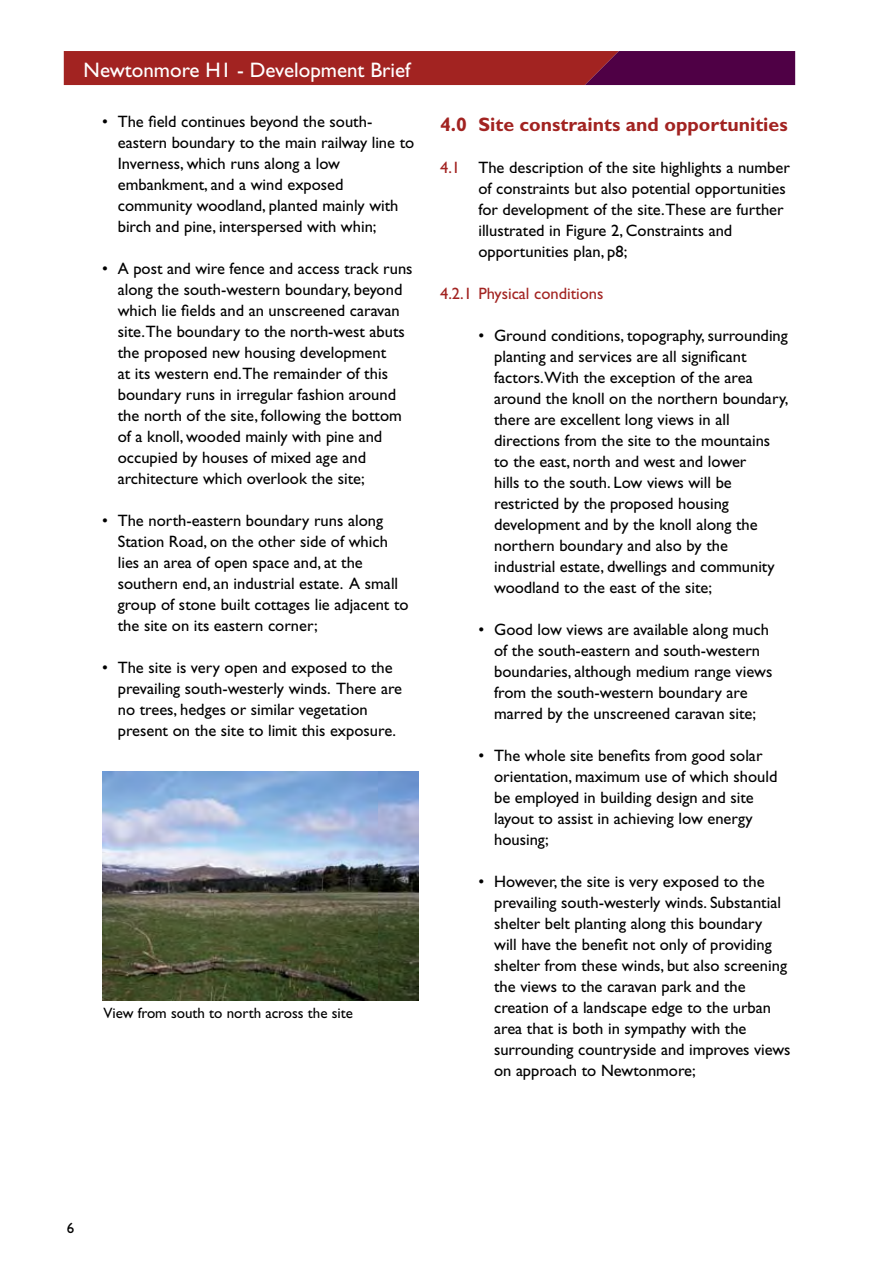
<style>
.page{position:relative;width:893px;height:1263px;background:#fff}
.page>*{position:absolute;margin:0;border:0;box-sizing:border-box;transform-origin:0 0}
.t1{font:21px "Gill Sans";color:#fff}
.t2{font:700 19.5px "Gill Sans";color:#a22321}
.t3{font:16.5px/21px "Gill Sans";color:#000}
.t4{font:16.5px "Gill Sans";color:#a22321}
.t5{font:15px "Gill Sans";color:#000}
.s1{color:#a22321}
</style>
<div class="page">
<svg style="left:64px;top:51px;width:731px;height:34px;background:#8c1a2a"></svg>
<img style="left:102px;top:771px;width:317px;height:229px">
<p class="t1" style="left:84px;top:58px;width:328px">Newtonmore H1 - Development Brief</p>
<p class="t3" style="left:118px;top:111px;width:298px;text-indent:-16px">• The field continues beyond the south&shy;eastern boundary to the main railway line to Inverness, which runs along a low embankment, and a wind exposed community woodland, planted mainly with birch and pine, interspersed with whin;</p>
<p class="t3" style="left:118px;top:258px;width:296px;text-indent:-16px">• A post and wire fence and access track runs along the south-western boundary, beyond which lie fields and an unscreened caravan site.The boundary to the north-west abuts the proposed new housing development<br>at its western end.The remainder of this boundary runs in irregular fashion around the north of the site, following the bottom of a knoll, wooded mainly with pine and occupied by houses of mixed age and architecture which overlook the site;</p>
<p class="t3" style="left:118px;top:510px;width:292px;text-indent:-16px">• The north-eastern boundary runs along Station Road, on the other side of which lies an area of open space and, at the southern end, an industrial estate. A small group of stone built cottages lie adjacent to the site on its eastern corner;</p>
<p class="t3" style="left:118px;top:657px;width:286px;text-indent:-16px">• The site is very open and exposed to the prevailing south-westerly winds. There are no trees, hedges or similar vegetation present on the site to limit this exposure.</p>
<p class="t5" style="left:103px;top:1004px;width:251px">View from south to north across the site</p>
<p class="t2" style="left:440px;top:113px;width:349px">4.0 Site constraints and opportunities</p>
<p class="t3" style="left:478px;top:157px;width:313px;text-indent:-38px"><span class="s1">4.1</span> The description of the site highlights a number of constraints but also potential opportunities for development of the site.These are further illustrated in Figure 2, Constraints and opportunities plan, p8;</p>
<p class="t4" style="left:440px;top:284px;width:165px">4.2.1 Physical conditions</p>
<p class="t3" style="left:494px;top:325px;width:296px;text-indent:-16px">• Ground conditions, topography, surrounding planting and services are all significant factors.With the exception of the area around the knoll on the northern boundary, there are excellent long views in all directions from the site to the mountains to the east, north and west and lower<br>hills to the south. Low views will be restricted by the proposed housing development and by the knoll along the northern boundary and also by the industrial estate, dwellings and community woodland to the east of the site;</p>
<p class="t3" style="left:494px;top:619px;width:280px;text-indent:-16px">• Good low views are available along much of the south-eastern and south-western boundaries, although medium range views from the south-western boundary are marred by the unscreened caravan site;</p>
<p class="t3" style="left:494px;top:745px;width:285px;text-indent:-16px">• The whole site benefits from good solar orientation, maximum use of which should be employed in building design and site layout to assist in achieving low energy housing;</p>
<p class="t3" style="left:494px;top:871px;width:298px;text-indent:-16px">• However, the site is very exposed to the prevailing south-westerly winds. Substantial shelter belt planting along this boundary<br>will have the benefit not only of providing shelter from these winds, but also screening the views to the caravan park and the creation of a landscape edge to the urban area that is both in sympathy with the surrounding countryside and improves views on approach to Newtonmore;</p>
<p class="t5" style="left:67px;top:1219px;width:9px">6</p>
</div>
